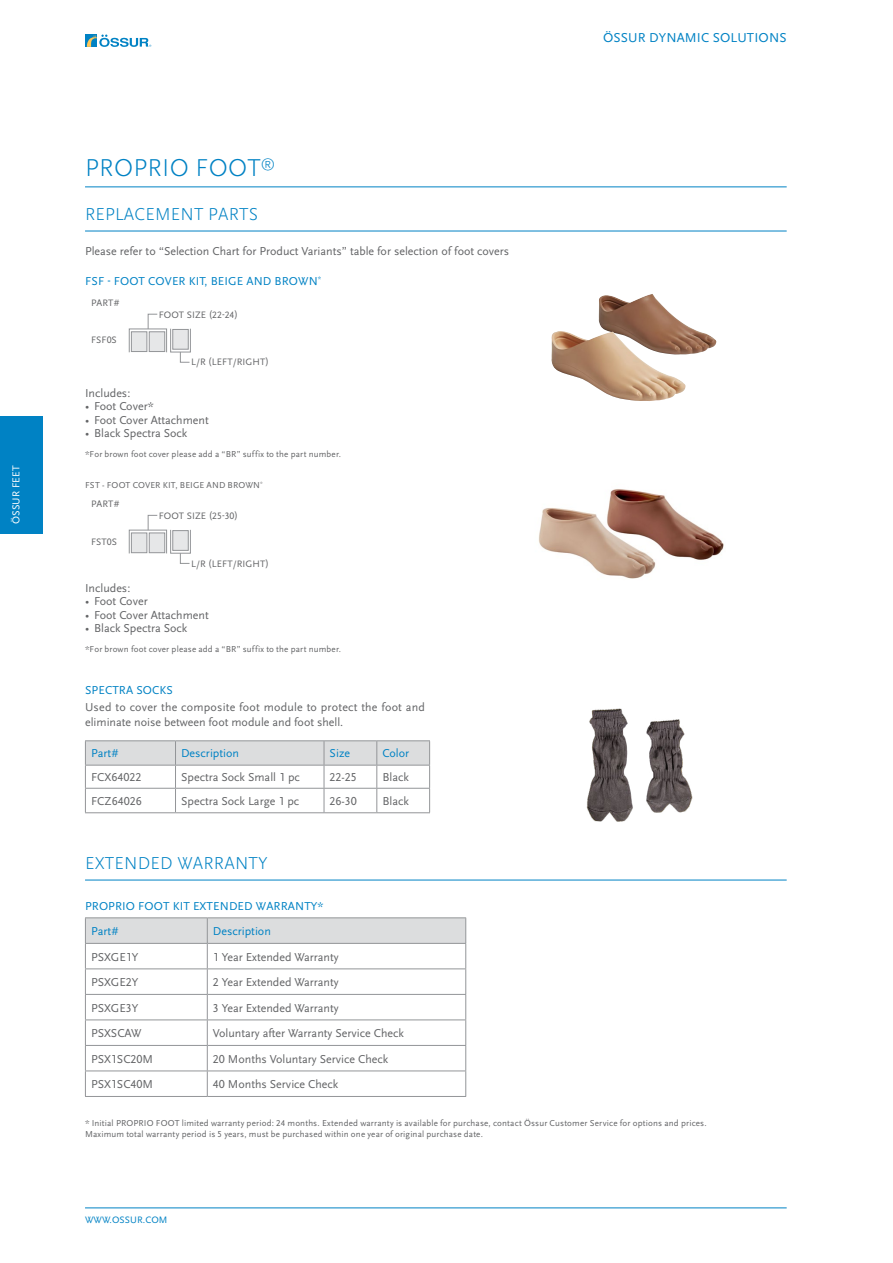
<style>
.page{position:relative;width:893px;height:1263px;background:#fff}
.page>*{position:absolute;margin:0;border:0;box-sizing:border-box;transform-origin:0 0}
.t1{font:300 25.5px "Scala Sans OT";letter-spacing:.01em;color:#0082c4}
.t2{font:300 18px "Scala Sans OT";letter-spacing:.01em;color:#0082c4}
.t3{font:13.5px "Scala Sans OT";letter-spacing:.01em;color:#0082c4}
.t4{font:12px/15px "Scala Sans OT";color:#636466}
.t5{font:12px/25.2px "Scala Sans OT";letter-spacing:.01em;color:#0082c4}
.t6{font:10.5px "Scala Sans OT";letter-spacing:.01em;color:#fff}
.t7{font:9.75px "Scala Sans OT";letter-spacing:.01em;color:#636466}
.t8{font:9.75px "Scala Sans OT";letter-spacing:.01em;color:#0082c4}
.t9{font:9px/11.2px "Scala Sans OT";letter-spacing:.015em;color:#636466}
</style>
<div class="page">
<hr style="left:85px;top:1207px;width:702px;height:1px;background:#0082c4">
<svg style="left:85px;top:34px;width:12px;height:13px"></svg>
<svg style="left:87px;top:35px;width:64px;height:12px"></svg>
<div style="left:0;top:417px;width:43px;height:117px;background:#0082c4"></div>
<hr style="left:85px;top:187px;width:702px;height:1px;background:#0082c4">
<hr style="left:85px;top:231px;width:702px;height:1px;background:#0082c4">
<hr style="left:85px;top:880px;width:702px;height:1px;background:#0082c4">
<div style="left:129px;top:329px;width:38px;height:23px;border:1px solid #939598"></div>
<div style="left:131px;top:332px;width:16px;height:20px;background:#e6e7e8;border:1px solid #939598"></div>
<div style="left:149px;top:332px;width:16px;height:20px;background:#e6e7e8;border:1px solid #939598"></div>
<svg style="left:148px;top:314px;width:10px;height:15px"></svg>
<svg style="left:180px;top:352px;width:10px;height:11px"></svg>
<div style="left:170px;top:328px;width:21px;height:24px;border:1px solid #939598"></div>
<div style="left:173px;top:329px;width:15px;height:20px;background:#e6e7e8;border:1px solid #939598"></div>
<div style="left:129px;top:530px;width:38px;height:24px;border:1px solid #939598"></div>
<div style="left:131px;top:533px;width:16px;height:20px;background:#e6e7e8;border:1px solid #939598"></div>
<div style="left:149px;top:533px;width:16px;height:20px;background:#e6e7e8;border:1px solid #939598"></div>
<svg style="left:148px;top:515px;width:10px;height:15px"></svg>
<svg style="left:180px;top:553px;width:10px;height:11px"></svg>
<div style="left:170px;top:530px;width:21px;height:23px;border:1px solid #939598"></div>
<div style="left:173px;top:530px;width:15px;height:20px;background:#e6e7e8;border:1px solid #939598"></div>
<hr style="left:85px;top:740px;width:90px;height:1px;background:#939598">
<hr style="left:176px;top:740px;width:148px;height:1px;background:#939598">
<hr style="left:324px;top:740px;width:53px;height:1px;background:#939598">
<hr style="left:377px;top:740px;width:53px;height:1px;background:#939598">
<svg style="left:85px;top:741px;width:345px;height:71px"></svg>
<hr style="left:85px;top:812px;width:90px;height:1px;background:#939598">
<hr style="left:176px;top:812px;width:148px;height:1px;background:#939598">
<hr style="left:324px;top:812px;width:53px;height:1px;background:#939598">
<hr style="left:377px;top:812px;width:53px;height:1px;background:#939598">
<hr style="left:85px;top:917px;width:122px;height:1px;background:#939598">
<hr style="left:207px;top:917px;width:259px;height:1px;background:#939598">
<svg style="left:85px;top:918px;width:381px;height:178px"></svg>
<hr style="left:85px;top:1045px;width:122px;height:1px;background:#939598">
<hr style="left:85px;top:1070px;width:122px;height:1px;background:#939598">
<hr style="left:85px;top:1096px;width:122px;height:1px;background:#939598">
<hr style="left:207px;top:1045px;width:259px;height:1px;background:#939598">
<hr style="left:207px;top:1070px;width:259px;height:1px;background:#939598">
<hr style="left:207px;top:1096px;width:259px;height:1px;background:#939598">
<img style="left:599px;top:294px;width:117px;height:61px">
<img style="left:551px;top:331px;width:135px;height:70px">
<img style="left:586px;top:708px;width:107px;height:114px">
<img style="left:538px;top:489px;width:186px;height:90px">
<p class="t6" style="left:10px;top:524px;width:60px;rotate:-90deg">ÖSSUR FEET</p>
<h1 class="t1" style="left:85px;top:154px;width:192px">PROPRIO FOOT<sup>®</sup></h1>
<h2 class="t2" style="left:85px;top:205px;width:175px">REPLACEMENT PARTS</h2>
<p class="t4" style="left:85px;top:244px;width:426px">Please refer to “Selection Chart for Product Variants” table for selection of foot covers</p>
<p class="t5" style="left:85px;top:268px;width:238px">FSF - FOOT COVER KIT, BEIGE AND BROWN<sup>*</sup></p>
<p class="t7" style="left:91px;top:297px;width:30px">PART#</p>
<p class="t7" style="left:91px;top:334px;width:27px">FSF0S</p>
<p class="t7" style="left:159px;top:309px;width:81px">FOOT SIZE (22-24)</p>
<p class="t7" style="left:191px;top:357px;width:79px">L/R (LEFT/RIGHT)</p>
<p class="t4" style="left:85px;top:386px;width:47px">Includes:</p>
<p class="t4" style="left:85px;top:399px;width:70px">• Foot Cover*</p>
<p class="t4" style="left:85px;top:413px;width:125px">• Foot Cover Attachment</p>
<p class="t4" style="left:85px;top:426px;width:104px">• Black Spectra Sock</p>
<p class="t9" style="left:85px;top:449px;width:257px">*For brown foot cover please add a “BR” suffix to the part number.</p>
<p class="t9" style="left:85px;top:479px;width:179px">FST - FOOT COVER KIT, BEIGE AND BROWN<sup>*</sup></p>
<p class="t7" style="left:91px;top:499px;width:30px">PART#</p>
<p class="t7" style="left:91px;top:536px;width:27px">FST0S</p>
<p class="t7" style="left:159px;top:510px;width:81px">FOOT SIZE (25-30)</p>
<p class="t7" style="left:191px;top:558px;width:79px">L/R (LEFT/RIGHT)</p>
<p class="t4" style="left:85px;top:581px;width:47px">Includes:</p>
<p class="t4" style="left:85px;top:594px;width:64px">• Foot Cover</p>
<p class="t4" style="left:85px;top:608px;width:125px">• Foot Cover Attachment</p>
<p class="t4" style="left:85px;top:621px;width:104px">• Black Spectra Sock</p>
<p class="t9" style="left:85px;top:644px;width:257px">*For brown foot cover please add a “BR” suffix to the part number.</p>
<p class="t5" style="left:85px;top:678px;width:89px">SPECTRA SOCKS</p>
<p class="t4" style="left:85px;top:700px;width:341px">Used to cover the composite foot module to protect the foot and eliminate noise between foot module and foot shell.</p>
<p class="t5" style="left:91px;top:741px;width:29px">Part#</p>
<p class="t5" style="left:181px;top:741px;width:59px">Description</p>
<p class="t5" style="left:330px;top:741px;width:22px">Size</p>
<p class="t5" style="left:382px;top:741px;width:28px">Color</p>
<p class="t4" style="left:91px;top:770px;width:52px">FCX64022</p>
<p class="t4" style="left:181px;top:770px;width:120px">Spectra Sock Small 1 pc</p>
<p class="t4" style="left:330px;top:770px;width:29px">22-25</p>
<p class="t4" style="left:382px;top:770px;width:28px">Black</p>
<p class="t4" style="left:91px;top:794px;width:52px">FCZ64026</p>
<p class="t4" style="left:181px;top:794px;width:120px">Spectra Sock Large 1 pc</p>
<p class="t4" style="left:330px;top:794px;width:29px">26-30</p>
<p class="t4" style="left:382px;top:794px;width:28px">Black</p>
<h2 class="t2" style="left:85px;top:853px;width:184px">EXTENDED WARRANTY</h2>
<p class="t5" style="left:91px;top:893px;width:234px;text-indent:-6px">PROPRIO FOOT KIT EXTENDED WARRANTY*<br>Part#</p>
<p class="t5" style="left:213px;top:919px;width:59px">Description</p>
<p class="t3" style="left:603px;top:31px;width:185px">ÖSSUR DYNAMIC SOLUTIONS</p>
<p class="t4" style="left:91px;top:949px;width:49px">PSXGE1Y</p>
<p class="t4" style="left:213px;top:949px;width:127px">1 Year Extended Warranty</p>
<p class="t4" style="left:91px;top:975px;width:49px">PSXGE2Y</p>
<p class="t4" style="left:213px;top:975px;width:127px">2 Year Extended Warranty</p>
<p class="t4" style="left:91px;top:1000px;width:49px">PSXGE3Y</p>
<p class="t4" style="left:213px;top:1000px;width:127px">3 Year Extended Warranty</p>
<p class="t4" style="left:91px;top:1026px;width:52px">PSXSCAW</p>
<p class="t4" style="left:213px;top:1026px;width:192px">Voluntary after Warranty Service Check</p>
<p class="t4" style="left:91px;top:1051px;width:64px">PSX1SC20M</p>
<p class="t4" style="left:213px;top:1051px;width:177px">20 Months Voluntary Service Check</p>
<p class="t4" style="left:91px;top:1077px;width:64px">PSX1SC40M</p>
<p class="t4" style="left:213px;top:1077px;width:127px">40 Months Service Check</p>
<p class="t9" style="left:85px;top:1117px;width:623px">* Initial PROPRIO FOOT limited warranty period: 24 months. Extended warranty is available for purchase, contact Össur Customer Service for options and prices.<br>Maximum total warranty period is 5 years, must be purchased within one year of original purchase date.</p>
<p class="t8" style="left:85px;top:1214px;width:84px">WWW.OSSUR.COM</p>
</div>
